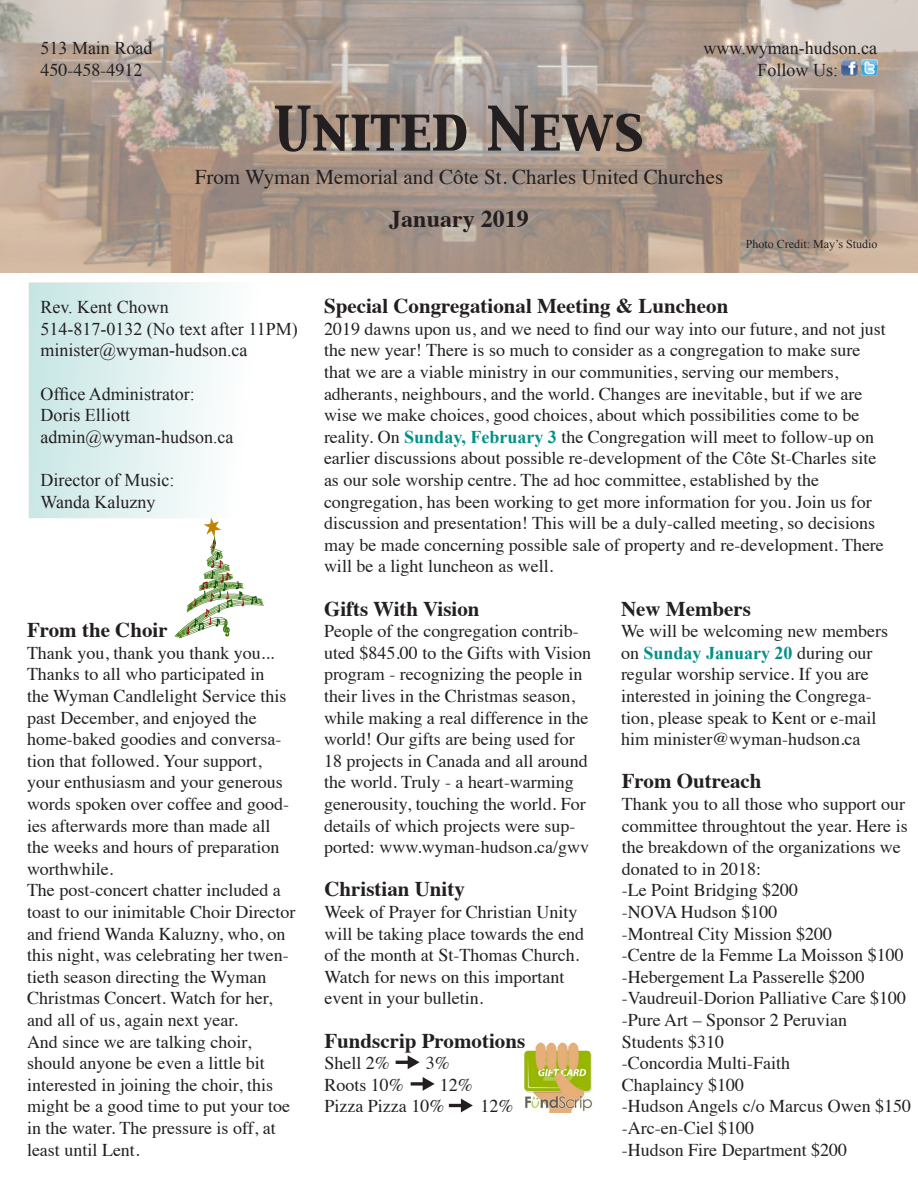
<style>
.page{position:relative;width:918px;height:1188px;background:#fff}
.page>*{position:absolute;margin:0;border:0;box-sizing:border-box;transform-origin:0 0}
.United_News{font:54px "Capitals";color:#231f20}
.Month{font:700 24px "Times";color:#231f20}
.Topic_Heading{font:700 21px "Times";color:#231f20}
.Wyman___Cote{font:21px "Times";color:#231f20}
.Paragraph{font:18px/21.6px "Times";color:#231f20}
.Paragraph-2{font:18px "Times New Roman";color:#231f20}
.Address_Phone{font:18px "Times New Roman";color:#231f20}
.Photo_Credit{font:12px "Times New Roman";color:#231f20}
.s1{font-family:"Times New Roman";font-weight:700;color:#009088}
</style>
<div class="page">
<img style="left:174px;top:519px;width:90px;height:119px">
<img style="left:0;top:0;width:918px;height:272px">
<div style="left:28px;top:282px;width:286px;height:236px;background:linear-gradient(to right,#cae7e5,#fff);border:2px solid #fff"></div>
<img style="left:842px;top:60px;width:16px;height:16px">
<img style="left:861px;top:60px;width:17px;height:16px">
<img style="left:523px;top:1042px;width:70px;height:71px">
<svg style="left:396px;top:1055px;width:24px;height:14px"></svg>
<svg style="left:411px;top:1077px;width:24px;height:14px"></svg>
<svg style="left:449px;top:1099px;width:24px;height:13px"></svg>
<p class="Address_Phone" style="left:40px;top:36px;width:113px">513 Main Road</p>
<p class="Paragraph" style="left:40px;top:57px;width:103px">450-458-4912</p>
<p class="Address_Phone" style="left:704px;top:36px;width:175px">www.wyman-hudson.ca</p>
<p class="Address_Phone" style="left:758px;top:57px;width:82px">Follow Us:</p>
<p class="United_News" style="left:274px;top:92px;width:372px">United News</p>
<p class="Wyman___Cote" style="left:195px;top:157px;width:530px">From Wyman Memorial and Côte St. Charles United Churches</p>
<p class="Month" style="left:389px;top:196px;width:141px">January 2019</p>
<p class="Photo_Credit" style="left:746px;top:236px;width:133px">Photo Credit: May’s Studio</p>
<p class="Paragraph-2" style="left:40px;top:295px;width:130px">Rev. Kent Chown</p>
<p class="Paragraph-2" style="left:40px;top:317px;width:259px">514-817-0132 (No text after 11PM)</p>
<p class="Paragraph-2" style="left:40px;top:338px;width:209px">minister@wyman-hudson.ca</p>
<p class="Paragraph-2" style="left:40px;top:381px;width:156px">Office Administrator:</p>
<p class="Paragraph-2" style="left:40px;top:403px;width:91px">Doris Elliott</p>
<p class="Paragraph-2" style="left:40px;top:425px;width:195px">admin@wyman-hudson.ca</p>
<p class="Paragraph-2" style="left:40px;top:468px;width:135px">Director of Music:</p>
<p class="Paragraph-2" style="left:40px;top:489px;width:117px">Wanda Kaluzny</p>
<p class="Topic_Heading" style="left:27px;top:610px;width:142px">From the Choir</p>
<p class="Paragraph" style="left:27px;top:640px;width:264px">Thank you, thank you thank you...<br>Thanks to all who participated in the Wyman Candlelight Service this past December, and enjoyed the home-baked goodies and conversa&shy;tion that followed. Your support, your enthusiasm and your generous words spoken over coffee and good&shy;ies afterwards more than made all the weeks and hours of preparation worthwhile.</p>
<p class="Paragraph" style="left:27px;top:878px;width:270px">The post-concert chatter included a toast to our inimitable Choir Director and friend Wanda Kaluzny, who, on this night, was celebrating her twen&shy;tieth season directing the Wyman Christmas Concert. Watch for her, and all of us, again next year.</p>
<p class="Paragraph" style="left:27px;top:1029px;width:264px">And since we are talking choir, should anyone be even a little bit interested in joining the choir, this might be a good time to put your toe in the water. The pressure is off, at least until Lent.</p>
<p class="Topic_Heading" style="left:324px;top:286px;width:406px">Special Congregational Meeting &amp; Luncheon</p>
<p class="Paragraph" style="left:324px;top:316px;width:563px">2019 dawns upon us, and we need to find our way into our future, and not just the new year! There is so much to consider as a congregation to make sure that we are a viable ministry in our communities, serving our members,</p>
<p class="Paragraph" style="left:324px;top:381px;width:554px">adherants, neighbours, and the world. Changes are inevitable, but if we are wise we make choices, good choices, about which possibilities come to be reality. On <span class="s1">Sunday, February 3</span> the Congregation will meet to follow-up on earlier discussions about possible re-development of the Côte St-Charles site as our sole worship centre. The ad hoc committee, established by the</p>
<p class="Paragraph" style="left:324px;top:489px;width:561px">congregation, has been working to get more information for you. Join us for discussion and presentation! This will be a duly-called meeting, so decisions may be made concerning possible sale of property and re-development. There will be a light luncheon as well.</p>
<p class="Topic_Heading" style="left:324px;top:588px;width:157px">Gifts With Vision</p>
<p class="Paragraph" style="left:324px;top:619px;width:269px">People of the congregation contrib&shy;uted $845.00 to the Gifts with Vision program - recognizing the people in their lives in the Christmas season, while making a real difference in the world! Our gifts are being used for 18 projects in Canada and all around the world. Truly - a heart-warming generousity, touching the world. For details of which projects were sup&shy;ported: www.wyman-hudson.ca/gwv</p>
<p class="Topic_Heading" style="left:324px;top:869px;width:142px">Christian Unity</p>
<p class="Paragraph" style="left:324px;top:900px;width:261px">Week of Prayer for Christian Unity will be taking place towards the end of the month at St-Thomas Church.<br>Watch for news on this important event in your bulletin.</p>
<p class="Topic_Heading" style="left:324px;top:1020px;width:202px">Fundscrip Promotions</p>
<p class="Paragraph" style="left:324px;top:1051px;width:67px">Shell 2%</p>
<p class="Paragraph" style="left:426px;top:1051px;width:25px">3%</p>
<p class="Paragraph" style="left:324px;top:1072px;width:81px">Roots 10%</p>
<p class="Paragraph" style="left:440px;top:1072px;width:34px">12%</p>
<p class="Paragraph" style="left:324px;top:1094px;width:121px">Pizza Pizza 10%</p>
<p class="Paragraph" style="left:480px;top:1094px;width:34px">12%</p>
<p class="Topic_Heading" style="left:621px;top:588px;width:132px">New Members</p>
<p class="Paragraph" style="left:621px;top:619px;width:269px">We will be welcoming new members on <span class="s1">Sunday January 20</span> during our regular worship service. If you are interested in joining the Congrega&shy;tion, please speak to Kent or e-mail him minister@wyman-hudson.ca</p>
<p class="Topic_Heading" style="left:622px;top:761px;width:141px">From Outreach</p>
<p class="Paragraph" style="left:622px;top:792px;width:287px">Thank you to all those who support our committee throughtout the year. Here is the breakdown of the organizations we donated to in 2018:</p>
<p class="Paragraph" style="left:622px;top:878px;width:178px">-Le Point Bridging $200</p>
<p class="Paragraph" style="left:622px;top:900px;width:157px">-NOVA Hudson $100</p>
<p class="Paragraph" style="left:622px;top:921px;width:212px">-Montreal City Mission $200</p>
<p class="Paragraph" style="left:622px;top:943px;width:283px">-Centre de la Femme La Moisson $100</p>
<p class="Paragraph" style="left:622px;top:964px;width:245px">-Hebergement La Passerelle $200</p>
<p class="Paragraph" style="left:622px;top:986px;width:286px">-Vaudreuil-Dorion Palliative Care $100</p>
<p class="Paragraph" style="left:622px;top:1008px;width:227px">-Pure Art – Sponsor 2 Peruvian</p>
<p class="Paragraph" style="left:622px;top:1029px;width:104px">Students $310</p>
<p class="Paragraph" style="left:622px;top:1051px;width:170px">-Concordia Multi-Faith</p>
<p class="Paragraph" style="left:622px;top:1072px;width:124px">Chaplaincy $100</p>
<p class="Paragraph" style="left:622px;top:1094px;width:291px">-Hudson Angels c/o Marcus Owen $150</p>
<p class="Paragraph" style="left:622px;top:1116px;width:134px">-Arc-en-Ciel $100</p>
<p class="Paragraph" style="left:622px;top:1137px;width:227px">-Hudson Fire Department $200</p>
</div>
